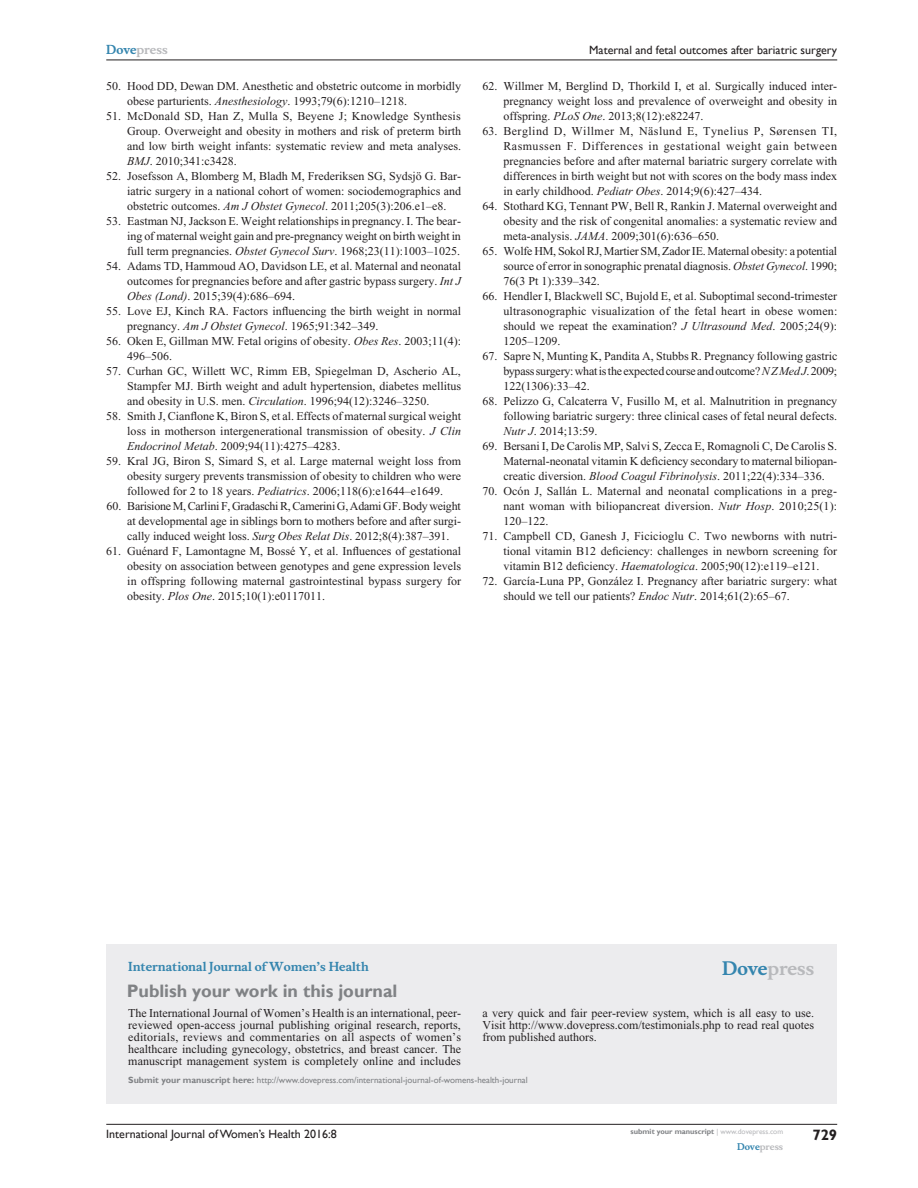
<style>
.page{position:relative;width:918px;height:1188px;background:#fff}
.page>*{position:absolute;margin:0;border:0;box-sizing:border-box;transform-origin:0 0}
.PromBx-H1{font:700 18px "Gill Sans";color:#808285}
.PromBx-Brand{font:700 18px "Musee";color:#b8b9bc}
.t1{font:700 15px "Gill Sans";color:#231f20}
.RefNL2{font:12px/15px "Times New Roman";color:#231f20;text-align:justify}
.PromBx-Tx{font:12px/12px "Times New Roman";letter-spacing:.005em;color:#231f20;text-align:justify}
.t2{font:12px "Gill Sans";color:#231f20}
.PromBx-JrnlName{font:700 12px "Musee";color:#3485ae}
.t3{font:700 12px "Musee";color:#b8b9bc}
.PromBx-SubmitMssWebA{font:9px "Gill Sans";color:#808285}
.t4{font:700 9px "Musee";color:#b8b9bc}
.t5{font:700 7.5px "Gill Sans";color:#808285}
.s1{color:#3485ae}
.s2{font-style:italic}
.s3{font-weight:700}
.s4{font-weight:400;color:#b8b9bc}
</style>
<div class="page">
<div style="left:106px;top:944px;width:731px;height:159px;background:#ececee"></div>
<hr style="left:106px;top:1124px;width:731px;height:1px;background:#231f20">
<hr style="left:106px;top:60px;width:731px;height:1px;background:#231f20">
<p class="t3" style="left:106px;top:43px;width:63px"><span class="s1">Dove</span>press</p>
<p class="RefNL2" style="left:127px;top:79px;width:335px;text-indent:-21px">50. Hood DD, Dewan DM. Anesthetic and obstetric outcome in morbidly obese parturients. <span class="s2">Anesthesiology</span>. 1993;79(6):1210–1218.</p>
<p class="RefNL2" style="left:127px;top:109px;width:335px;text-indent:-21px">51. McDonald SD, Han Z, Mulla S, Beyene J; Knowledge Synthesis Group. Overweight and obesity in mothers and risk of preterm birth and low birth weight infants: systematic review and meta analyses.<br><span class="s2">BMJ</span>. 2010;341:c3428.</p>
<p class="RefNL2" style="left:127px;top:169px;width:335px;text-indent:-21px">52. Josefsson A, Blomberg M, Bladh M, Frederiksen SG, Sydsjö G. Bar&shy;iatric surgery in a national cohort of women: sociodemographics and obstetric outcomes. <span class="s2">Am J Obstet Gynecol</span>. 2011;205(3):206.e1–e8.</p>
<p class="RefNL2" style="left:127px;top:214px;width:335px;text-indent:-21px">53. Eastman NJ, Jackson E. Weight relationships in pregnancy. I. The bear&shy;ing of maternal weight gain and pre-pregnancy weight on birth weight in full term pregnancies. <span class="s2">Obstet Gynecol Surv</span>. 1968;23(11):1003–1025.</p>
<p class="RefNL2" style="left:127px;top:259px;width:335px;text-indent:-21px">54. Adams TD, Hammoud AO, Davidson LE, et al. Maternal and neonatal outcomes for pregnancies before and after gastric bypass surgery. <span class="s2">Int J Obes (Lond)</span>. 2015;39(4):686–694.</p>
<p class="RefNL2" style="left:127px;top:304px;width:335px;text-indent:-21px">55. Love EJ, Kinch RA. Factors influencing the birth weight in normal pregnancy. <span class="s2">Am J Obstet Gynecol</span>. 1965;91:342–349.</p>
<p class="RefNL2" style="left:127px;top:334px;width:335px;text-indent:-21px">56. Oken E, Gillman MW. Fetal origins of obesity. <span class="s2">Obes Res</span>. 2003;11(4):<br>496–506.</p>
<p class="RefNL2" style="left:127px;top:364px;width:335px;text-indent:-21px">57. Curhan GC, Willett WC, Rimm EB, Spiegelman D, Ascherio AL, Stampfer MJ. Birth weight and adult hypertension, diabetes mellitus and obesity in U.S. men. <span class="s2">Circulation</span>. 1996;94(12):3246–3250.</p>
<p class="RefNL2" style="left:127px;top:409px;width:335px;text-indent:-21px">58. Smith J, Cianflone K, Biron S, et al. Effects of maternal surgical weight loss in motherson intergenerational transmission of obesity. <span class="s2">J Clin Endocrinol Metab</span>. 2009;94(11):4275–4283.</p>
<p class="RefNL2" style="left:127px;top:454px;width:335px;text-indent:-21px">59. Kral JG, Biron S, Simard S, et al. Large maternal weight loss from obesity surgery prevents transmission of obesity to children who were followed for 2 to 18 years. <span class="s2">Pediatrics</span>. 2006;118(6):e1644–e1649.</p>
<p class="RefNL2" style="left:127px;top:499px;width:335px;text-indent:-21px">60. Barisione M, Carlini F, Gradaschi R, Camerini G, Adami GF. Body weight at developmental age in siblings born to mothers before and after surgi&shy;cally induced weight loss. <span class="s2">Surg Obes Relat Dis</span>. 2012;8(4):387–391.</p>
<p class="RefNL2" style="left:127px;top:544px;width:335px;text-indent:-21px">61. Guénard F, Lamontagne M, Bossé Y, et al. Influences of gestational obesity on association between genotypes and gene expression levels in offspring following maternal gastrointestinal bypass surgery for obesity. <span class="s2">Plos One</span>. 2015;10(1):e0117011.</p>
<p class="t2" style="left:589px;top:43px;width:249px">Maternal and fetal outcomes after bariatric surgery</p>
<p class="RefNL2" style="left:503px;top:79px;width:335px;text-indent:-21px">62. Willmer M, Berglind D, Thorkild I, et al. Surgically induced inter&shy;pregnancy weight loss and prevalence of overweight and obesity in offspring. <span class="s2">PLoS One</span>. 2013;8(12):e82247.</p>
<p class="RefNL2" style="left:503px;top:124px;width:335px;text-indent:-21px">63. Berglind D, Willmer M, Näslund E, Tynelius P, Sørensen TI, Rasmussen F. Differences in gestational weight gain between pregnancies before and after maternal bariatric surgery correlate with differences in birth weight but not with scores on the body mass index in early childhood. <span class="s2">Pediatr Obes</span>. 2014;9(6):427–434.</p>
<p class="RefNL2" style="left:503px;top:199px;width:335px;text-indent:-21px">64. Stothard KG, Tennant PW, Bell R, Rankin J. Maternal overweight and obesity and the risk of congenital anomalies: a systematic review and meta-analysis. <span class="s2">JAMA</span>. 2009;301(6):636–650.</p>
<p class="RefNL2" style="left:503px;top:244px;width:335px;text-indent:-21px">65. Wolfe HM, Sokol RJ, Martier SM, Zador IE. Maternal obesity: a potential source of error in sonographic prenatal diagnosis. <span class="s2">Obstet Gynecol</span>. 1990; 76(3 Pt 1):339–342.</p>
<p class="RefNL2" style="left:503px;top:289px;width:336px;text-indent:-21px">66. Hendler I, Blackwell SC, Bujold E, et al. Suboptimal second-trimester ultrasonographic visualization of the fetal heart in obese women: should we repeat the examination? <span class="s2">J Ultrasound Med</span>. 2005;24(9):<br>1205–1209.</p>
<p class="RefNL2" style="left:503px;top:349px;width:335px;text-indent:-21px">67. Sapre N, Munting K, Pandita A, Stubbs R. Pregnancy following gastric bypass surgery: what is the expected course and outcome? <span class="s2">N Z Med J</span>. 2009; 122(1306):33–42.</p>
<p class="RefNL2" style="left:503px;top:394px;width:335px;text-indent:-21px">68. Pelizzo G, Calcaterra V, Fusillo M, et al. Malnutrition in pregnancy following bariatric surgery: three clinical cases of fetal neural defects.<br><span class="s2">Nutr J</span>. 2014;13:59.</p>
<p class="RefNL2" style="left:503px;top:439px;width:335px;text-indent:-21px">69. Bersani I, De Carolis MP, Salvi S, Zecca E, Romagnoli C, De Carolis S.<br>Maternal-neonatal vitamin K deficiency secondary to maternal biliopan&shy;creatic diversion. <span class="s2">Blood Coagul Fibrinolysis</span>. 2011;22(4):334–336.</p>
<p class="RefNL2" style="left:503px;top:484px;width:335px;text-indent:-21px">70. Ocón J, Sallán L. Maternal and neonatal complications in a preg&shy;nant woman with biliopancreat diversion. <span class="s2">Nutr Hosp</span>. 2010;25(1):<br>120–122.</p>
<p class="RefNL2" style="left:503px;top:529px;width:335px;text-indent:-21px">71. Campbell CD, Ganesh J, Ficicioglu C. Two newborns with nutri&shy;tional vitamin B12 deficiency: challenges in newborn screening for vitamin B12 deficiency. <span class="s2">Haematologica</span>. 2005;90(12):e119–e121.</p>
<p class="RefNL2" style="left:503px;top:574px;width:335px;text-indent:-21px">72. García-Luna PP, González I. Pregnancy after bariatric surgery: what should we tell our patients? <span class="s2">Endoc Nutr</span>. 2014;61(2):65–67.</p>
<p class="PromBx-JrnlName" style="left:128px;top:959px;width:242px">International Journal of Women’s Health</p>
<p class="PromBx-H1" style="left:127px;top:980px;width:272px">Publish your work in this journal</p>
<p class="PromBx-Brand" style="left:722px;top:958px;width:94px"><span class="s1">Dove</span>press</p>
<p class="PromBx-Tx" style="left:128px;top:1007px;width:334px">The International Journal of Women’s Health is an international, peer&shy;reviewed open-access journal publishing original research, reports, editorials, reviews and commentaries on all aspects of women’s healthcare including gynecology, obstetrics, and breast cancer. The manuscript management system is completely online and includes</p>
<p class="PromBx-Tx" style="left:482px;top:1007px;width:333px">a very quick and fair peer-review system, which is all easy to use.<br>Visit http://www.dovepress.com/testimonials.php to read real quotes from published authors.</p>
<p class="PromBx-SubmitMssWebA" style="left:128px;top:1075px;width:401px"><span class="s3">Submit your manuscript here:</span> http://www.dovepress.com/international-journal-of-womens-health-journal</p>
<p class="t2" style="left:106px;top:1127px;width:232px">International Journal of Women’s Health 2016:8</p>
<p class="t5" style="left:631px;top:1127px;width:154px">submit your manuscript <span class="s4">| www.dovepress.com</span></p>
<p class="t4" style="left:737px;top:1141px;width:48px"><span class="s1">Dove</span>press</p>
<p class="t1" style="left:812px;top:1126px;width:26px">729</p>
</div>
